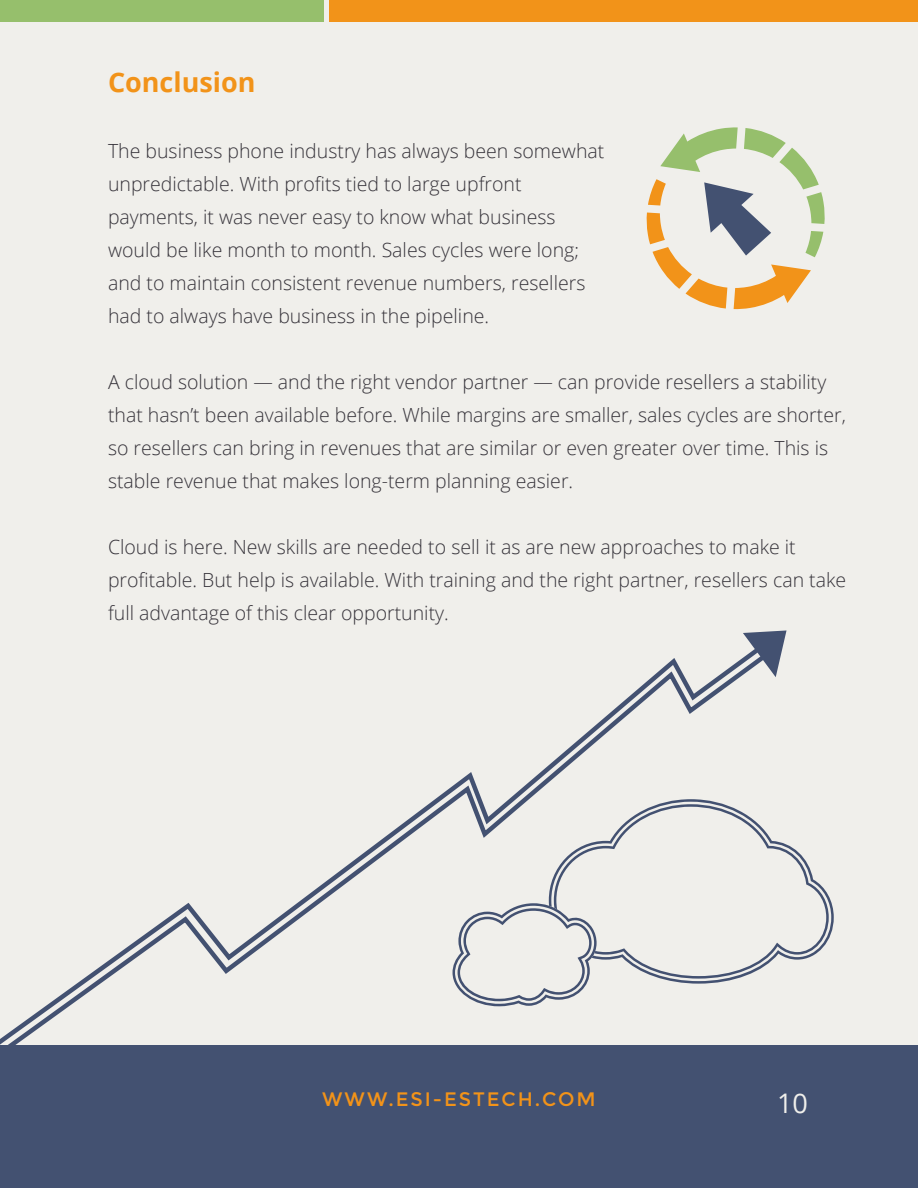
<style>
.page{position:relative;width:918px;height:1188px;background:#f0efeb}
.page>*{position:absolute;margin:0;border:0;box-sizing:border-box;transform-origin:0 0}
.t1{font:700 27px "Open Sans";color:#f29319}
.t2{font:27px "Open Sans";color:#f0efeb}
.t3{font:300 19.5px/33px "Open Sans";color:#36333a}
.t4{font:19.5px "Montserrat";letter-spacing:.1em;color:#f29319}
</style>
<div class="page">
<div style="left:0;top:1045px;width:918px;height:143px;background:#435171"></div>
<div style="left:0;top:0;width:324px;height:22px;background:#96bf6c"></div>
<div style="left:329px;top:0;width:589px;height:22px;background:#f29319"></div>
<svg style="left:646px;top:127px;width:179px;height:182px"></svg>
<svg style="left:776px;top:841px;width:53px;height:119px"></svg>
<svg style="left:0;top:658px;width:776px;height:387px"></svg>
<svg style="left:743px;top:630px;width:44px;height:47px"></svg>
<p class="t1" style="left:108px;top:63px;width:149px">Conclusion</p>
<p class="t3" style="left:108px;top:134px;width:498px">The business phone industry has always been somewhat unpredictable. With profits tied to large upfront payments, it was never easy to know what business would be like month to month. Sales cycles were long; and to maintain consistent revenue numbers, resellers had to always have business in the pipeline.</p>
<p class="t3" style="left:108px;top:365px;width:739px">A cloud solution — and the right vendor partner — can provide resellers a stability that hasn’t been available before. While margins are smaller, sales cycles are shorter, so resellers can bring in revenues that are similar or even greater over time. This is stable revenue that makes long-term planning easier.</p>
<p class="t3" style="left:108px;top:530px;width:740px">Cloud is here. New skills are needed to sell it as are new approaches to make it profitable. But help is available. With training and the right partner, resellers can take full advantage of this clear opportunity.</p>
<p class="t4" style="left:322px;top:1088px;width:275px">WWW.ESI-ESTECH.COM</p>
<h1 class="t2" style="left:777px;top:1085px;width:32px">10</h1>
</div>
